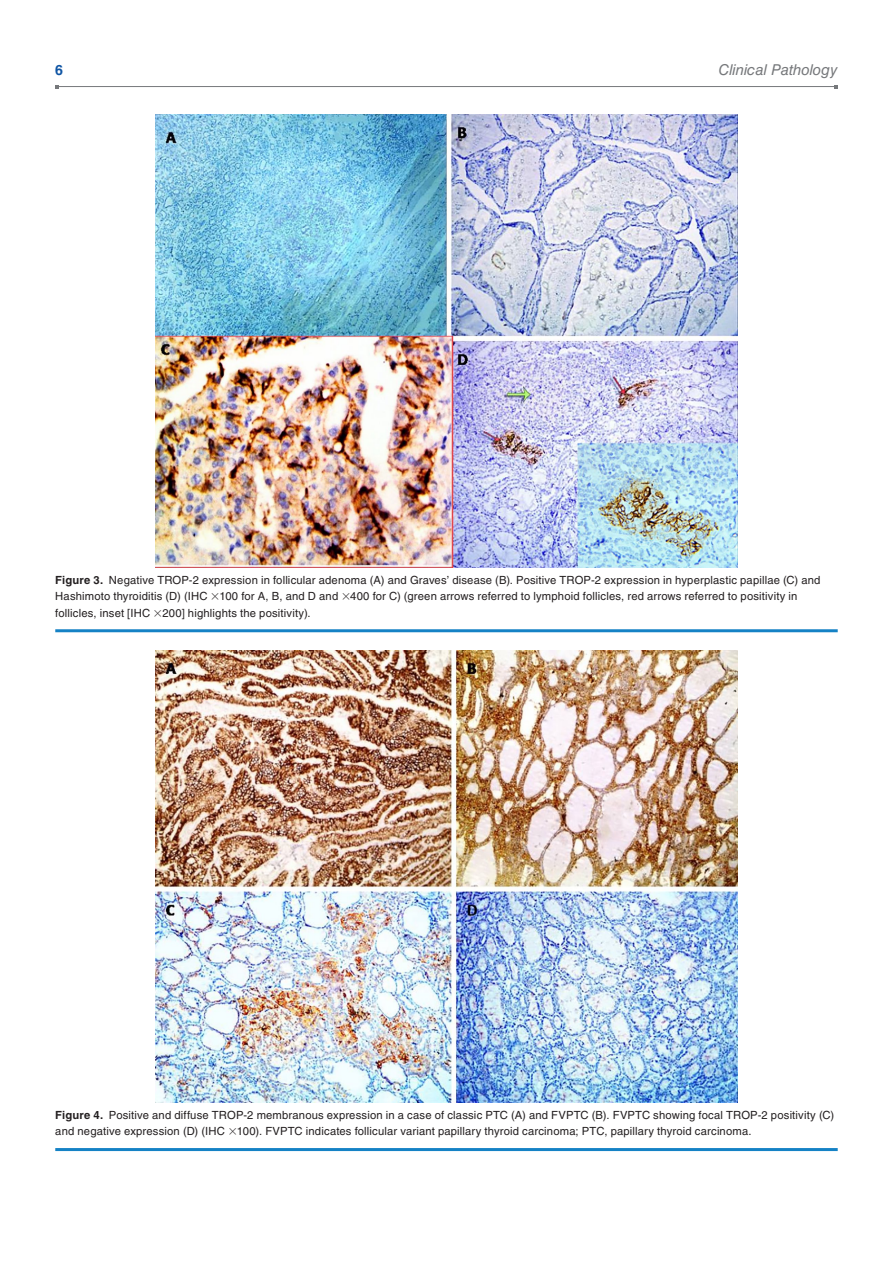
<style>
.page{position:relative;width:893px;height:1263px;background:#fff}
.page>*{position:absolute;margin:0;border:0;box-sizing:border-box;transform-origin:0 0}
.t1{font:italic 15px "Helvetica LT Std";letter-spacing:-.005em;color:#76787b}
.t2{font:700 14.25px "Helvetica LT Std";color:#1055a4}
.t3{font:11.25px/16.5px "Helvetica LT Std";letter-spacing:.015em;color:#231f20}
.s1{font-weight:700}
</style>
<div class="page">
<hr style="left:57px;top:86px;width:779px;height:1px;background:#76787b">
<hr style="left:55px;top:629px;width:783px;height:3px;background:#1582c5">
<img style="left:156px;top:115px;width:581px;height:452px">
<hr style="left:55px;top:1148px;width:783px;height:3px;background:#1582c5">
<img style="left:156px;top:650px;width:581px;height:452px">
<p class="t2" style="left:55px;top:61px;width:9px">6</p>
<h1 class="t1" style="left:719px;top:61px;width:121px">Clinical Pathology</h1>
<p class="t3" style="left:55px;top:571px;width:767px"><span class="s1">Figure 3.</span> Negative TROP-2 expression in follicular adenoma (A) and Graves’ disease (B). Positive TROP-2 expression in hyperplastic papillae (C) and<br>Hashimoto thyroiditis (D) (I HC 100 for A, B, and D and 400 for C) (green arrows referred to lymphoid follicles, red arrows referred to positivity in follicles, inset [I HC 200] highlights the positivity).</p>
<p class="t3" style="left:55px;top:1106px;width:780px"><span class="s1">Figure 4.</span> Positive and diffuse TROP-2 membranous expression in a case of classic PTC (A) and FVPTC (B). FVPTC showing focal TROP-2 positivity (C) and negative expression (D) (I HC 100). FVPTC indicates follicular variant papillary thyroid carcinoma; PTC, papillary thyroid carcinoma.</p>
</div>
